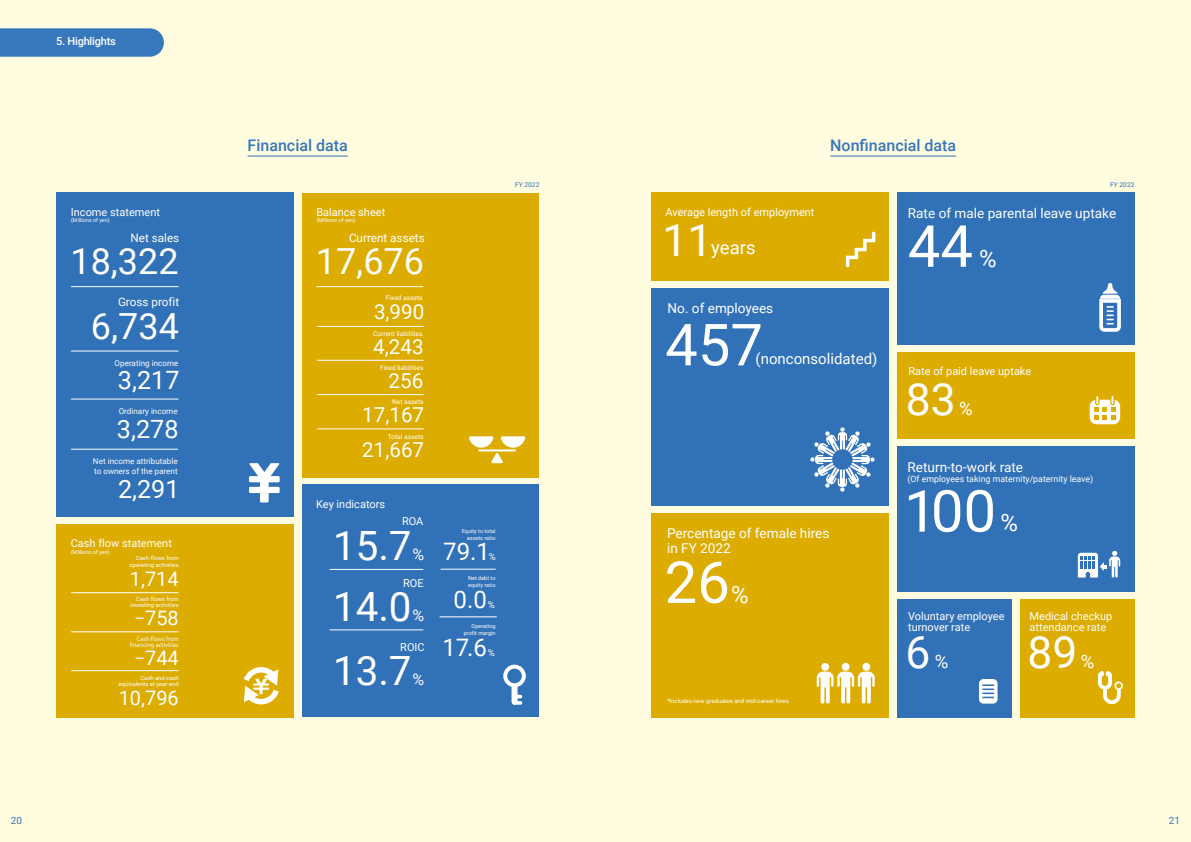
<style>
.page{position:relative;width:1191px;height:842px;background:#fffcdf}
.page>*{position:absolute;margin:0;border:0;box-sizing:border-box;transform-origin:0 0}
.t1{font:58.1px "Roboto";color:#fff}
.t2{font:44.3px "Roboto";color:#fff}
.t3{font:40.3px "Roboto";color:#fff}
.t4{font:36px "Roboto";color:#fff}
.t5{font:25.2px "Roboto";color:#fff}
.t6{font:24.1px "Roboto";color:#fff}
.t7{font:24px "Roboto";color:#fff}
.t8{font:20.6px "Roboto";color:#fff}
.t9{font:20px/39.5px "Roboto";color:#fff}
.t10{font:18.5px "Roboto";color:#fff}
.t11{font:500 16px "Roboto";color:#3777bc}
.t12{font:16px "Roboto";color:#fff}
.t13{font:15px "Roboto";color:#fff}
.t14{font:13.6px "Roboto";color:#fff}
.t15{font:11.7px "Roboto";color:#fff}
.t16{font:11px/11px "Roboto";color:#fff}
.t17{font:500 11px "Roboto";letter-spacing:-.02em;color:#fff}
.t18{font:10px "Roboto";color:#3777bc}
.t19{font:9.6px "Roboto";color:#fff}
.t20{font:8.8px "Roboto";color:#fff}
.t21{font:8.1px/9.9px "Roboto";color:#fff}
.t22{font:6.6px "Roboto";color:#fff}
.t23{font:6.6px "Roboto";color:#3171b7}
.t24{font:6px "Roboto";color:#fff}
.t25{font:5.9px/6.4px "Roboto";color:#fff;text-align:right}
.t26{font:5.9px/6.4px "Koz Go Pr 6 N";color:#fff;text-align:right}
.t27{font:5.5px/6.4px "Roboto";color:#fff;text-align:right}
.t28{font:5.4px "Roboto";color:#fff}
.s1{font-size:16.2px}
</style>
<div class="page">
<svg style="left:0;top:28px;width:164px;height:29px;background:#3f7cbd"></svg>
<hr style="left:248px;top:156px;width:100px;height:1px;background:#3777bc">
<hr style="left:830px;top:156px;width:126px;height:1px;background:#3777bc">
<div style="left:57px;top:193px;width:237px;height:324px;background:#3171b7"></div>
<div style="left:57px;top:524px;width:237px;height:193px;background:#ddac00"></div>
<div style="left:302px;top:193px;width:237px;height:284px;background:#ddac00"></div>
<div style="left:302px;top:485px;width:237px;height:232px;background:#3171b7"></div>
<hr style="left:71px;top:449px;width:107px;height:1px;background:#fff">
<hr style="left:71px;top:399px;width:107px;height:1px;background:#fff">
<hr style="left:71px;top:351px;width:107px;height:1px;background:#fff">
<hr style="left:71px;top:286px;width:107px;height:1px;background:#fff">
<hr style="left:317px;top:394px;width:106px;height:1px;background:#fff">
<hr style="left:317px;top:360px;width:106px;height:1px;background:#fff">
<hr style="left:317px;top:429px;width:106px;height:1px;background:#fff">
<hr style="left:317px;top:326px;width:106px;height:1px;background:#fff">
<hr style="left:316px;top:286px;width:107px;height:1px;background:#fff">
<hr style="left:329px;top:569px;width:94px;height:1px;background:#fff">
<hr style="left:329px;top:630px;width:94px;height:1px;background:#fff">
<hr style="left:71px;top:592px;width:107px;height:1px;background:#fff">
<hr style="left:71px;top:632px;width:107px;height:1px;background:#fff">
<hr style="left:71px;top:670px;width:107px;height:1px;background:#fff">
<svg style="left:469px;top:436px;width:56px;height:27px"></svg>
<svg style="left:243px;top:667px;width:36px;height:38px"></svg>
<div style="left:503px;top:665px;width:23px;height:22px;border:4px solid #fff;border-radius:50%"></div>
<svg style="left:514px;top:695px;width:6px;height:10px"></svg>
<div style="left:511px;top:687px;width:6px;height:15px;background:#fff"></div>
<svg style="left:249px;top:463px;width:30px;height:13px"></svg>
<div style="left:249px;top:487px;width:31px;height:6px;background:#fff"></div>
<div style="left:249px;top:476px;width:31px;height:6px;background:#fff"></div>
<div style="left:260px;top:476px;width:9px;height:26px;background:#fff"></div>
<hr style="left:440px;top:569px;width:56px;height:1px;background:#fff">
<hr style="left:439px;top:617px;width:58px;height:1px;background:#fff">
<div style="left:652px;top:193px;width:237px;height:88px;background:#ddac00"></div>
<div style="left:652px;top:288px;width:237px;height:218px;background:#3171b7"></div>
<div style="left:652px;top:513px;width:237px;height:204px;background:#ddac00"></div>
<div style="left:897px;top:193px;width:237px;height:152px;background:#3171b7"></div>
<div style="left:897px;top:352px;width:237px;height:86px;background:#ddac00"></div>
<div style="left:897px;top:446px;width:237px;height:146px;background:#3171b7"></div>
<div style="left:897px;top:599px;width:114px;height:118px;background:#3171b7"></div>
<div style="left:1020px;top:599px;width:114px;height:118px;background:#ddac00"></div>
<div style="left:821px;top:663px;width:8px;height:8px;background:#fff;border-radius:50%"></div>
<div style="left:841px;top:663px;width:8px;height:8px;background:#fff;border-radius:50%"></div>
<svg style="left:816px;top:672px;width:58px;height:31px"></svg>
<div style="left:862px;top:663px;width:8px;height:8px;background:#fff;border-radius:50%"></div>
<svg style="left:810px;top:427px;width:64px;height:65px"></svg>
<svg style="left:1099px;top:283px;width:22px;height:49px"></svg>
<div style="left:1089px;top:400px;width:31px;height:24px;background:#fff;border-radius:7px"></div>
<svg style="left:1094px;top:396px;width:21px;height:24px"></svg>
<svg style="left:1097px;top:671px;width:25px;height:34px"></svg>
<svg style="left:1077px;top:551px;width:43px;height:26px"></svg>
<div style="left:979px;top:679px;width:18px;height:25px;background:#fff;border-radius:4px"></div>
<svg style="left:982px;top:684px;width:12px;height:14px"></svg>
<svg style="left:845px;top:231px;width:31px;height:37px"></svg>
<p class="t17" style="left:56px;top:34px;width:61px">5. Highlights</p>
<p class="t16" style="left:71px;top:206px;width:91px">Income statement</p>
<p class="t15" style="left:130px;top:230px;width:50px">Net sales</p>
<h3 class="t4" style="left:70px;top:236px;width:110px">18,322</h3>
<p class="t15" style="left:118px;top:294px;width:63px">Gross profit</p>
<h3 class="t4" style="left:91px;top:301px;width:89px">6,734</h3>
<p class="t28" style="left:71px;top:216px;width:40px">(Millions of yen)</p>
<p class="t21" style="left:115px;top:358px;width:65px">Operating income</p>
<h3 class="t5" style="left:118px;top:363px;width:63px">3,217</h3>
<p class="t21" style="left:119px;top:406px;width:60px">Ordinary income</p>
<h3 class="t5" style="left:117px;top:412px;width:63px">3,278</h3>
<p class="t21" style="left:93px;top:456px;width:86px">Net income attributable to owners of the parent</p>
<h3 class="t5" style="left:118px;top:471px;width:63px">2,291</h3>
<p class="t16" style="left:71px;top:537px;width:103px">Cash flow statement</p>
<p class="t25" style="left:129px;top:555px;width:51px">Cash flows from operating activities</p>
<h3 class="t9" style="left:130px;top:558px;width:50px">1,714</h3>
<p class="t28" style="left:71px;top:548px;width:40px">(Millions of yen)</p>
<p class="t25" style="left:131px;top:595px;width:50px">Cash flows from investing activities</p>
<h3 class="t9" style="left:134px;top:598px;width:46px"><span class="s1">–</span>758 <span class="s1">–</span>744</h3>
<p class="t26" style="left:130px;top:635px;width:50px">Cash flows from financing activities</p>
<p class="t25" style="left:119px;top:674px;width:61px">Cash and cash equivalents at year-end</p>
<h3 class="t9" style="left:119px;top:677px;width:61px">10,796</h3>
<h3 class="t11" style="left:248px;top:134px;width:102px">Financial data</h3>
<h3 class="t11" style="left:830px;top:134px;width:127px">Nonfinancial data</h3>
<p class="t23" style="left:515px;top:180px;width:26px">FY 2022</p>
<p class="t23" style="left:1110px;top:180px;width:26px">FY 2022</p>
<p class="t16" style="left:316px;top:206px;width:70px">Balance sheet</p>
<p class="t15" style="left:349px;top:230px;width:77px">Current assets</p>
<h3 class="t4" style="left:316px;top:236px;width:110px">17,676</h3>
<p class="t28" style="left:317px;top:216px;width:40px">(Millions of yen)</p>
<p class="t22" style="left:386px;top:293px;width:38px">Fixed assets</p>
<h3 class="t8" style="left:374px;top:297px;width:52px">3,990</h3>
<p class="t22" style="left:373px;top:329px;width:51px">Current liabilities</p>
<h3 class="t8" style="left:373px;top:332px;width:52px">4,243</h3>
<p class="t22" style="left:380px;top:363px;width:45px">Fixed liabilities</p>
<h3 class="t8" style="left:388px;top:366px;width:36px">256</h3>
<p class="t22" style="left:392px;top:397px;width:33px">Net assets</p>
<h3 class="t8" style="left:362px;top:400px;width:63px">17,167</h3>
<p class="t22" style="left:388px;top:432px;width:37px">Total assets</p>
<h3 class="t8" style="left:362px;top:435px;width:63px">21,667</h3>
<p class="t16" style="left:316px;top:498px;width:70px">Key indicators</p>
<p class="t16" style="left:402px;top:516px;width:23px">ROA</p>
<h3 class="t3" style="left:333px;top:518px;width:80px">15.7</h3>
<p class="t16" style="left:403px;top:578px;width:22px">ROE</p>
<h3 class="t3" style="left:333px;top:578px;width:80px">14.0</h3>
<p class="t16" style="left:400px;top:641px;width:26px">ROIC</p>
<h3 class="t3" style="left:333px;top:642px;width:80px">13.7</h3>
<h3 class="t12" style="left:412px;top:543px;width:13px">%</h3>
<h3 class="t12" style="left:412px;top:604px;width:13px">%</h3>
<h3 class="t12" style="left:412px;top:668px;width:13px">%</h3>
<p class="t27" style="left:462px;top:528px;width:35px">Equity to total assets ratio</p>
<h3 class="t6" style="left:443px;top:535px;width:48px">79.1</h3>
<p class="t19" style="left:489px;top:550px;width:8px">%</p>
<p class="t27" style="left:468px;top:575px;width:29px;text-align:left">Net debt to equity ratio</p>
<h3 class="t6" style="left:453px;top:583px;width:35px">0.0</h3>
<p class="t19" style="left:488px;top:598px;width:8px">%</p>
<p class="t27" style="left:464px;top:623px;width:33px">Operating profit margin</p>
<h3 class="t6" style="left:442px;top:630px;width:46px">17.6</h3>
<p class="t19" style="left:488px;top:645px;width:8px">%</p>
<p class="t16" style="left:665px;top:206px;width:151px">Average length of employment</p>
<h2 class="t2" style="left:662px;top:209px;width:51px">11</h2>
<h3 class="t10" style="left:711px;top:234px;width:46px">years</h3>
<p class="t14" style="left:667px;top:299px;width:107px">No. of employees</p>
<h1 class="t1" style="left:665px;top:304px;width:99px">457</h1>
<h3 class="t13" style="left:755px;top:348px;width:123px">(nonconsolidated)</h3>
<p class="t14" style="left:667px;top:524px;width:164px">Percentage of female hires</p>
<p class="t14" style="left:667px;top:538px;width:65px">in FY 2022</p>
<h1 class="t1" style="left:664px;top:541px;width:67px">26</h1>
<h3 class="t7" style="left:731px;top:577px;width:19px">%</h3>
<p class="t24" style="left:667px;top:696px;width:123px">*Includes new graduates and mid-career hires</p>
<p class="t14" style="left:908px;top:204px;width:210px">Rate of male parental leave uptake</p>
<h1 class="t1" style="left:907px;top:205px;width:67px">44</h1>
<h3 class="t7" style="left:979px;top:241px;width:19px">%</h3>
<p class="t16" style="left:908px;top:365px;width:124px">Rate of paid leave uptake</p>
<h2 class="t2" style="left:906px;top:368px;width:51px">83</h2>
<h3 class="t10" style="left:959px;top:395px;width:15px">%</h3>
<p class="t14" style="left:907px;top:457px;width:117px">Return-to-work rate</p>
<p class="t20" style="left:907px;top:472px;width:187px">(Of employees taking maternity/paternity leave)</p>
<h1 class="t1" style="left:904px;top:470px;width:94px">100</h1>
<h3 class="t7" style="left:1000px;top:506px;width:19px">%</h3>
<p class="t16" style="left:908px;top:610px;width:98px">Voluntary employee turnover rate</p>
<h2 class="t2" style="left:905px;top:621px;width:26px">6</h2>
<h3 class="t10" style="left:934px;top:648px;width:15px">%</h3>
<p class="t16" style="left:1029px;top:610px;width:84px">Medical checkup attendance rate</p>
<h2 class="t2" style="left:1027px;top:621px;width:51px">89</h2>
<h3 class="t10" style="left:1080px;top:648px;width:15px">%</h3>
<p class="t18" style="left:11px;top:814px;width:13px">20</p>
<p class="t18" style="left:1169px;top:814px;width:13px">21</p>
</div>
